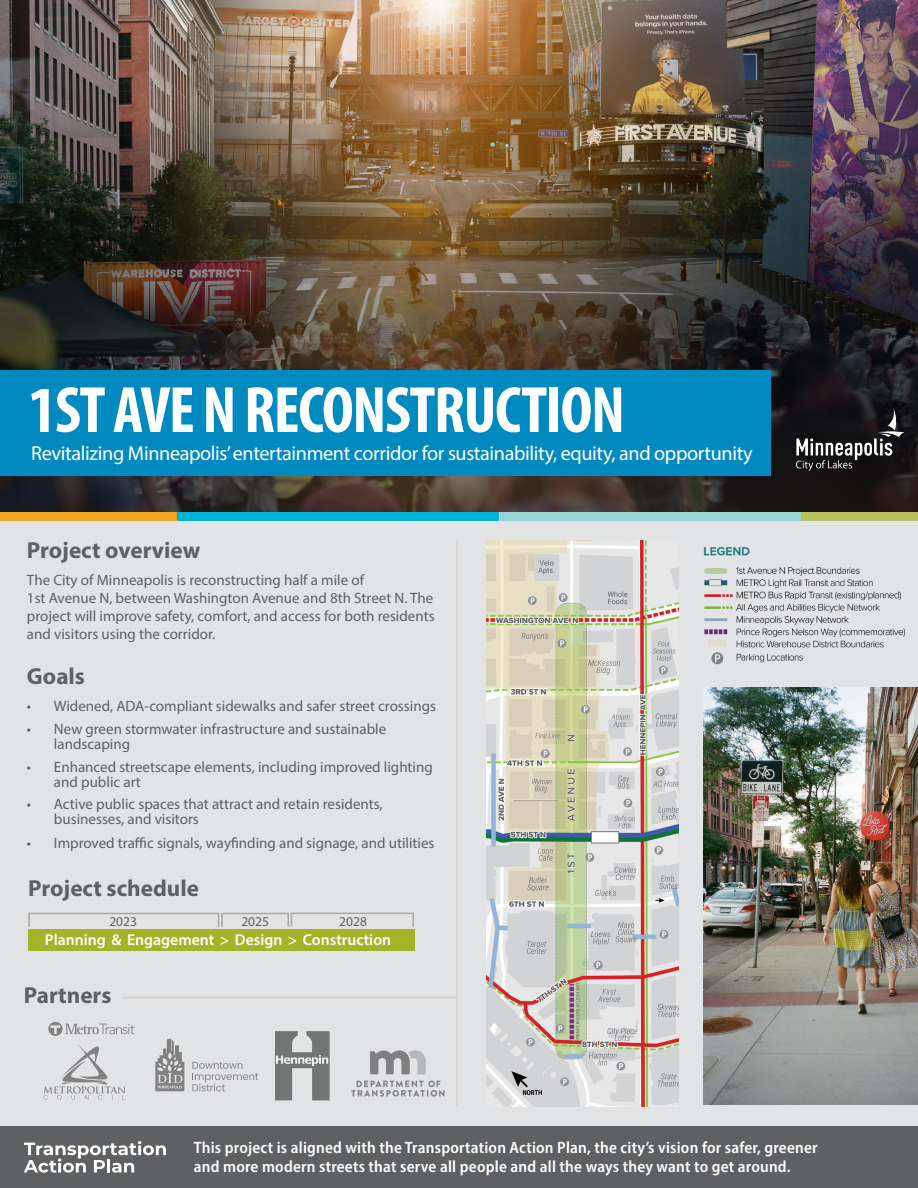
<style>
.page{position:relative;width:918px;height:1188px;background:#fff}
.page>*{position:absolute;margin:0;border:0;box-sizing:border-box;transform-origin:0 0}
.t1{font:66px "Myriad Variable Concept";letter-spacing:-.02em;color:#fff}
.t2{font:700 23.25px "Myriad Pro";color:#5f6062}
.t3{font:20.25px "Myriad Pro";letter-spacing:-.02em;color:#fff}
.t4{font:16.5px/18.9px "Myriad Variable Concept";letter-spacing:.01em;color:#fff}
.t5{font:600 15.75px "Myriad Pro";color:#fff}
.t6{font:15px/18px "Myriad Pro";color:#5f6062}
.t7{font:13.5px "Myriad Pro";color:#5f6062}
</style>
<div class="page">
<div style="left:0;top:519px;width:918px;height:616px;background:#e2e3e5"></div>
<div style="left:221px;top:913px;width:68px;height:15px;border:2px solid #ada7a3"></div>
<img style="left:0;top:0;width:918px;height:512px">
<div style="left:0;top:371px;width:770px;height:105px;background:#008ac0"></div>
<hr style="left:456px;top:541px;width:2px;height:566px;background:#d7d1ca">
<hr style="left:122px;top:997px;width:334px;height:1px;background:#d7d1ca">
<div style="left:0;top:1127px;width:918px;height:61px;background:#5f6062"></div>
<svg style="left:24px;top:1141px;width:142px;height:32px"></svg>
<div style="left:28px;top:930px;width:386px;height:21px;background:#a2b427"></div>
<div style="left:28px;top:913px;width:191px;height:15px;border:2px solid #ada7a3"></div>
<div style="left:291px;top:913px;width:123px;height:14px;border:2px solid #ada7a3"></div>
<div style="left:0;top:512px;width:177px;height:9px;background:#eea420"></div>
<div style="left:177px;top:512px;width:327px;height:9px;background:#00b2d5"></div>
<div style="left:499px;top:512px;width:307px;height:9px;background:#99d4d7"></div>
<div style="left:801px;top:512px;width:117px;height:9px;background:#b6c35c"></div>
<svg style="left:275px;top:1031px;width:54px;height:69px"></svg>
<svg style="left:192px;top:1062px;width:66px;height:29px"></svg>
<svg style="left:155px;top:1039px;width:29px;height:52px"></svg>
<svg style="left:48px;top:1022px;width:86px;height:14px"></svg>
<svg style="left:43px;top:1044px;width:83px;height:56px"></svg>
<img style="left:351px;top:1050px;width:94px;height:47px">
<img style="left:796px;top:408px;width:108px;height:63px">
<img style="left:487px;top:541px;width:191px;height:566px">
<img style="left:703px;top:546px;width:203px;height:119px">
<div style="left:881px;top:602px;width:37px;height:14px;background:#e2e3e5"></div>
<img style="left:703px;top:687px;width:215px;height:418px">
<p class="t1" style="left:28px;top:371px;width:598px">1ST AVE N RECONSTRUCTION</p>
<p class="t3" style="left:31px;top:440px;width:723px">Revitalizing Minneapolis’ entertainment corridor for sustainability, equity, and opportunity</p>
<p class="t2" style="left:27px;top:535px;width:175px">Project overview</p>
<p class="t6" style="left:27px;top:571px;width:409px">The City of Minneapolis is reconstructing half a mile of<br>1st Avenue N, between Washington Avenue and 8th Street N. The project will improve safety, comfort, and access for both residents and visitors using the corridor.</p>
<p class="t2" style="left:27px;top:661px;width:60px">Goals</p>
<p class="t6" style="left:27px;top:697px;width:411px">• Widened, ADA-compliant sidewalks and safer street crossings</p>
<p class="t6" style="left:54px;top:722px;width:334px;line-height:15px;text-indent:-27px">• New green stormwater infrastructure and sustainable landscaping</p>
<p class="t6" style="left:54px;top:759px;width:380px;line-height:15px;text-indent:-27px">• Enhanced streetscape elements, including improved lighting and public art</p>
<p class="t6" style="left:54px;top:796px;width:330px;line-height:15px;text-indent:-27px">• Active public spaces that attract and retain residents, businesses, and visitors</p>
<p class="t6" style="left:27px;top:833px;width:409px">• Improved traffic signals, wayfinding and signage, and utilities</p>
<p class="t2" style="left:28px;top:873px;width:172px">Project schedule</p>
<p class="t7" style="left:109px;top:914px;width:29px">2023</p>
<p class="t7" style="left:241px;top:914px;width:29px">2025</p>
<p class="t7" style="left:339px;top:913px;width:29px">2028</p>
<p class="t5" style="left:45px;top:929px;width:348px">Planning &amp; Engagement &gt; Design &gt; Construction</p>
<p class="t2" style="left:24px;top:980px;width:89px">Partners</p>
<p class="t4" style="left:194px;top:1138px;width:625px">This project is aligned with the Transportation Action Plan, the city’s vision for safer, greener and more modern streets that serve all people and all the ways they want to get around.</p>
</div>
